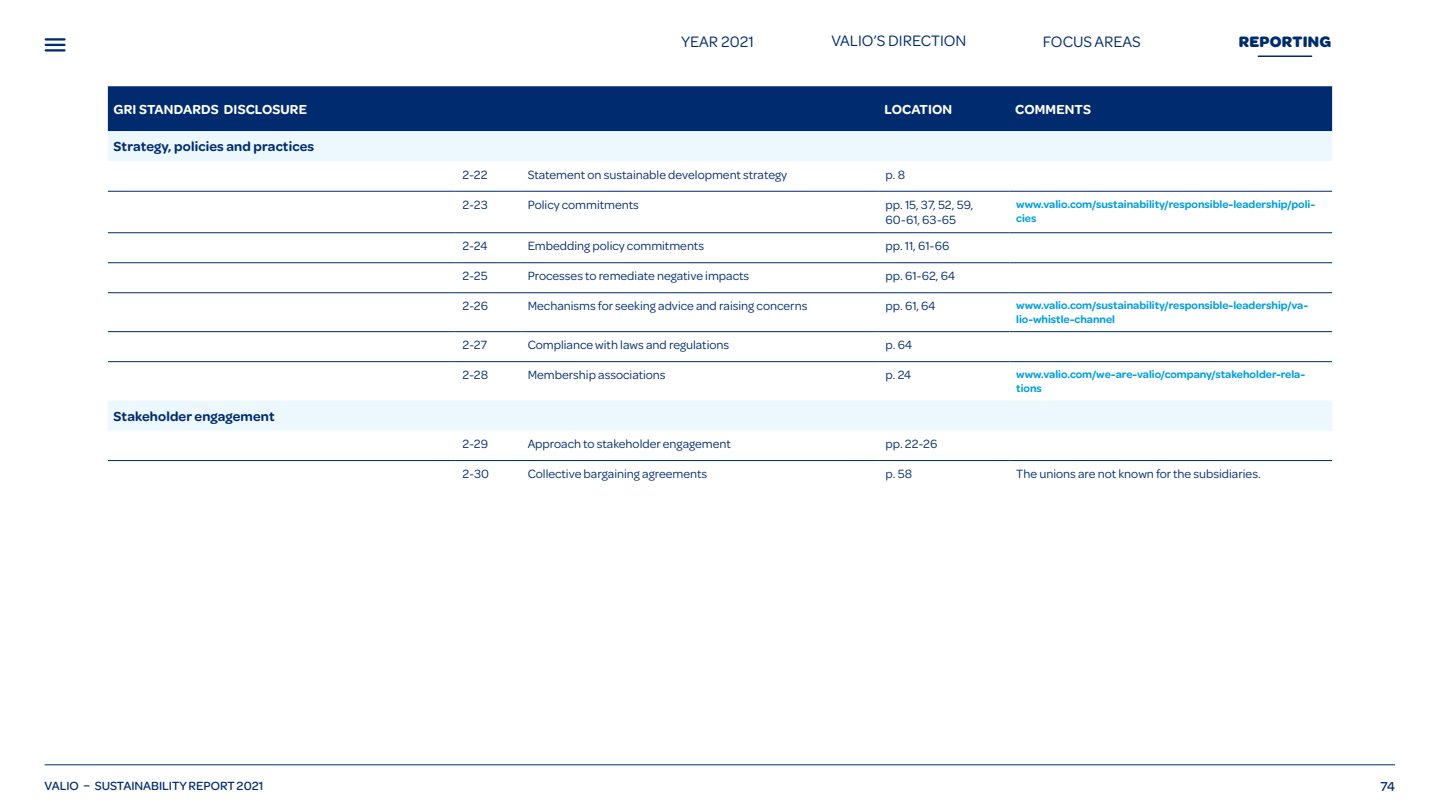
<style>
.page{position:relative;width:1440px;height:810px;background:#fff}
.page>*{position:absolute;margin:0;border:0;box-sizing:border-box;transform-origin:0 0}
.t1{font:16.12px "Omnes Valio";color:#002b6f}
.t2{font:700 16.12px "Omnes";letter-spacing:.015em;color:#002b6f}
.t3{font:600 13.95px "Omnes Valio";letter-spacing:.01em;color:#002b6f}
.t4{font:600 13.95px "Omnes Valio";letter-spacing:.01em;color:#fff}
.t5{font:500 13.8px "Omnes Valio";color:#002b6f}
.t6{font:12.75px/15.8px "Omnes Valio";color:#002b6f}
.t7{font:500 12.67px "Omnes Valio";color:#002b6f}
.t8{font:600 11.25px/14.2px "Omnes Valio";color:#009ede}
</style>
<div class="page">
<div style="left:108px;top:86px;width:1224px;height:45px;background:#002b6f"></div>
<svg style="left:108px;top:131px;width:1224px;height:300px"></svg>
<hr style="left:108px;top:191px;width:348px;height:1px;background:#002b6f">
<hr style="left:456px;top:191px;width:65px;height:1px;background:#002b6f">
<hr style="left:521px;top:191px;width:358px;height:1px;background:#002b6f">
<hr style="left:879px;top:191px;width:130px;height:1px;background:#002b6f">
<hr style="left:1010px;top:191px;width:322px;height:1px;background:#002b6f">
<hr style="left:108px;top:233px;width:348px;height:1px;background:#002b6f">
<hr style="left:456px;top:233px;width:65px;height:1px;background:#002b6f">
<hr style="left:521px;top:233px;width:358px;height:1px;background:#002b6f">
<hr style="left:879px;top:233px;width:130px;height:1px;background:#002b6f">
<hr style="left:1010px;top:233px;width:322px;height:1px;background:#002b6f">
<hr style="left:108px;top:263px;width:348px;height:1px;background:#002b6f">
<hr style="left:456px;top:263px;width:65px;height:1px;background:#002b6f">
<hr style="left:521px;top:263px;width:358px;height:1px;background:#002b6f">
<hr style="left:879px;top:263px;width:130px;height:1px;background:#002b6f">
<hr style="left:1010px;top:263px;width:322px;height:1px;background:#002b6f">
<hr style="left:108px;top:293px;width:348px;height:1px;background:#002b6f">
<hr style="left:456px;top:293px;width:65px;height:1px;background:#002b6f">
<hr style="left:521px;top:293px;width:358px;height:1px;background:#002b6f">
<hr style="left:879px;top:293px;width:130px;height:1px;background:#002b6f">
<hr style="left:1010px;top:293px;width:322px;height:1px;background:#002b6f">
<hr style="left:108px;top:332px;width:348px;height:1px;background:#002b6f">
<hr style="left:456px;top:332px;width:65px;height:1px;background:#002b6f">
<hr style="left:521px;top:332px;width:358px;height:1px;background:#002b6f">
<hr style="left:879px;top:332px;width:130px;height:1px;background:#002b6f">
<hr style="left:1010px;top:332px;width:322px;height:1px;background:#002b6f">
<hr style="left:108px;top:362px;width:348px;height:1px;background:#002b6f">
<hr style="left:456px;top:362px;width:65px;height:1px;background:#002b6f">
<hr style="left:521px;top:362px;width:358px;height:1px;background:#002b6f">
<hr style="left:879px;top:362px;width:130px;height:1px;background:#002b6f">
<hr style="left:1010px;top:362px;width:322px;height:1px;background:#002b6f">
<hr style="left:108px;top:460px;width:348px;height:1px;background:#002b6f">
<hr style="left:456px;top:460px;width:65px;height:1px;background:#002b6f">
<hr style="left:521px;top:460px;width:358px;height:1px;background:#002b6f">
<hr style="left:879px;top:460px;width:130px;height:1px;background:#002b6f">
<hr style="left:1010px;top:460px;width:322px;height:1px;background:#002b6f">
<hr style="left:45px;top:765px;width:1350px;height:1px;background:#002e6d">
<hr style="left:46px;top:38px;width:19px;height:3px;background:#002b6f">
<svg style="left:46px;top:44px;width:19px;height:2px"></svg>
<hr style="left:46px;top:49px;width:19px;height:3px;background:#002b6f">
<hr style="left:1258px;top:56px;width:54px;height:1px;background:#002b6f">
<p class="t1" style="left:681px;top:31px;width:74px">YEAR 2021</p>
<p class="t1" style="left:831px;top:30px;width:137px">VALIO’S DIRECTION</p>
<p class="t1" style="left:1043px;top:31px;width:100px">FOCUS AREAS</p>
<p class="t2" style="left:1239px;top:32px;width:94px">REPORTING</p>
<p class="t4" style="left:114px;top:99px;width:195px">GRI STANDARDS DISCLOSURE</p>
<p class="t4" style="left:885px;top:99px;width:69px">LOCATION</p>
<p class="t4" style="left:1015px;top:99px;width:77px">COMMENTS</p>
<p class="t3" style="left:114px;top:137px;width:202px">Strategy, policies and practices</p>
<p class="t6" style="left:463px;top:166px;width:27px">2-22</p>
<p class="t6" style="left:528px;top:166px;width:261px">Statement on sustainable development strategy</p>
<p class="t6" style="left:886px;top:166px;width:21px">p. 8</p>
<p class="t6" style="left:463px;top:196px;width:27px">2-23</p>
<p class="t6" style="left:528px;top:196px;width:113px">Policy commitments</p>
<p class="t6" style="left:886px;top:196px;width:89px">pp. 15, 37, 52, 59,<br>60-61, 63-65</p>
<p class="t8" style="left:1016px;top:196px;width:301px">www.valio.com/sustainability/responsible-leadership/poli&shy;cies</p>
<p class="t6" style="left:463px;top:237px;width:27px">2-24</p>
<p class="t6" style="left:528px;top:237px;width:178px">Embedding policy commitments</p>
<p class="t6" style="left:886px;top:237px;width:65px">pp. 11, 61-66</p>
<p class="t6" style="left:463px;top:267px;width:27px">2-25</p>
<p class="t6" style="left:528px;top:267px;width:223px">Processes to remediate negative impacts</p>
<p class="t6" style="left:886px;top:267px;width:71px">pp. 61-62, 64</p>
<p class="t6" style="left:463px;top:297px;width:27px">2-26</p>
<p class="t6" style="left:528px;top:297px;width:281px">Mechanisms for seeking advice and raising concerns</p>
<p class="t6" style="left:886px;top:297px;width:52px">pp. 61, 64</p>
<p class="t8" style="left:1016px;top:298px;width:293px">www.valio.com/sustainability/responsible-leadership/va&shy;lio-whistle-channel</p>
<p class="t6" style="left:463px;top:336px;width:26px">2-27</p>
<p class="t6" style="left:528px;top:336px;width:203px">Compliance with laws and regulations</p>
<p class="t6" style="left:886px;top:336px;width:28px">p. 64</p>
<p class="t6" style="left:463px;top:366px;width:27px">2-28</p>
<p class="t6" style="left:528px;top:366px;width:139px">Membership associations</p>
<p class="t6" style="left:886px;top:366px;width:27px">p. 24</p>
<p class="t8" style="left:1016px;top:366px;width:291px">www.valio.com/we-are-valio/company/stakeholder-rela&shy;tions</p>
<p class="t3" style="left:114px;top:406px;width:163px">Stakeholder engagement</p>
<p class="t6" style="left:463px;top:435px;width:27px">2-29</p>
<p class="t6" style="left:528px;top:435px;width:205px">Approach to stakeholder engagement</p>
<p class="t6" style="left:886px;top:435px;width:53px">pp. 22-26</p>
<p class="t6" style="left:463px;top:465px;width:28px">2-30</p>
<p class="t6" style="left:528px;top:465px;width:181px">Collective bargaining agreements</p>
<p class="t6" style="left:886px;top:465px;width:28px">p. 58</p>
<p class="t6" style="left:1016px;top:465px;width:246px">The unions are not known for the subsidiaries.</p>
<p class="t7" style="left:45px;top:777px;width:220px">VALIO – SUSTAINABILITY REPORT 2021</p>
<p class="t5" style="left:1380px;top:777px;width:16px">74</p>
</div>
